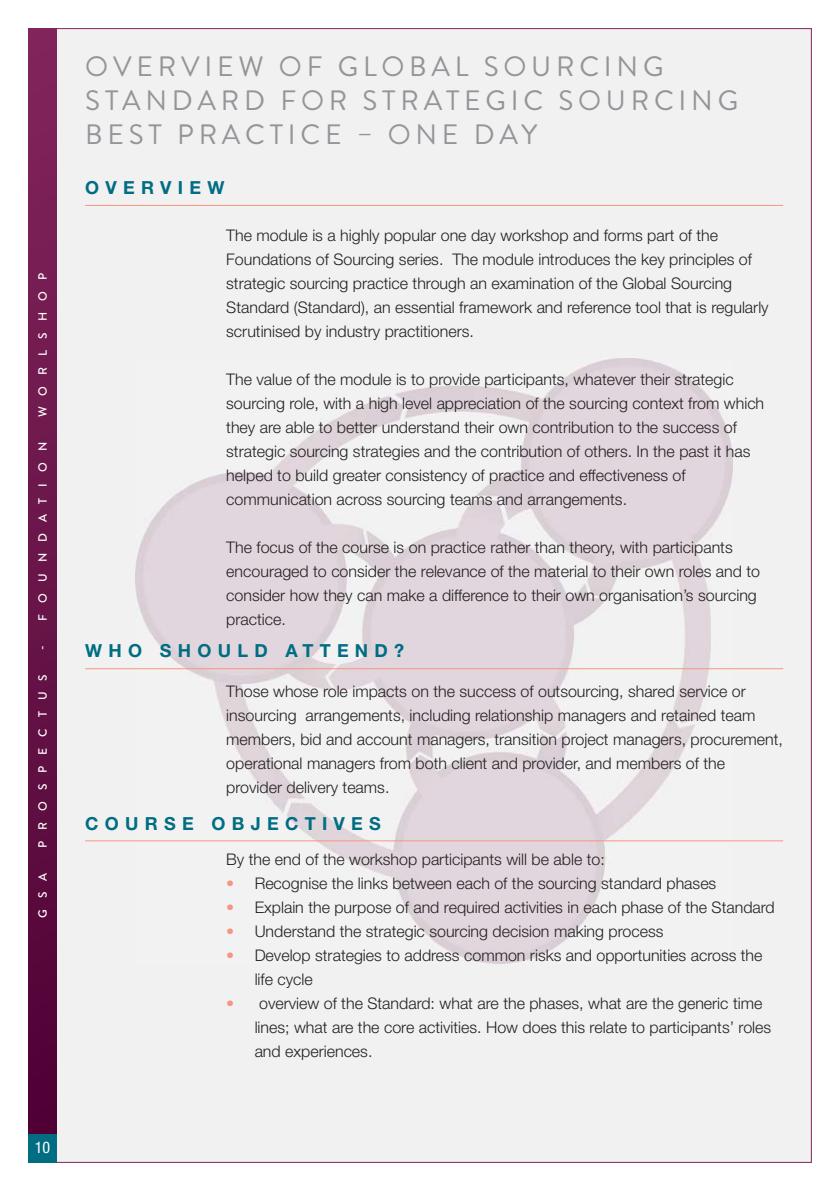
<style>
.page{position:relative;width:840px;height:1191px;background:#fff}
.page>*{position:absolute;margin:0;border:0;box-sizing:border-box;transform-origin:0 0}
.t1{font:28px/33.6px "Brandon Grotesque";letter-spacing:.17em;color:#939598}
.t2{font:700 18px "Helvetica Neue";letter-spacing:.35em;color:#006d83}
.t3{font:300 16px/24px "Helvetica Neue";color:#231f20}
.t4{font:condensed 16px "Helvetica Neue";color:#fff}
.t5{font:500 12px "Brandon Grotesque";letter-spacing:.92em;color:#fff}
.s1{color:#f69680}
</style>
<div class="page">
<div style="left:57px;top:30px;width:752px;height:1130px;background:#f1f1f2"></div>
<img style="left:136px;top:359px;width:596px;height:604px">
<div style="left:28px;top:28px;width:29px;height:1134px;background:linear-gradient(to bottom,#82265c,#4e0134)"></div>
<div style="left:28px;top:1134px;width:29px;height:28px;background:#006d83"></div>
<hr style="left:85px;top:205px;width:697px;height:1px;background:#f69680">
<hr style="left:85px;top:840px;width:697px;height:1px;background:#f69680">
<hr style="left:85px;top:668px;width:697px;height:1px;background:#f69680">
<p class="t5" style="left:36px;top:417px;width:146px;rotate:-90deg">WORLSHOP</p>
<p class="t5" style="left:36px;top:649px;width:209px;rotate:-90deg">- FOUNDATION</p>
<p class="t5" style="left:36px;top:848px;width:176px;rotate:-90deg">PROSPECTUS</p>
<p class="t5" style="left:36px;top:918px;width:47px;rotate:-90deg">GSA</p>
<p class="t4" style="left:35px;top:1141px;width:17px">10</p>
<h1 class="t1" style="left:85px;top:50px;width:654px">OVERVIEW OF GLOBAL SOURCING<br>STANDARD FOR STRATEGIC SOURCING<br>BEST PRACTICE – ONE DAY</h1>
<p class="t2" style="left:85px;top:181px;width:141px">OVERVIEW</p>
<p class="t3" style="left:226px;top:225px;width:543px">The module is a highly popular one day workshop and forms part of the Foundations of Sourcing series. The module introduces the key principles of strategic sourcing practice through an examination of the Global Sourcing Standard (Standard), an essential framework and reference tool that is regularly scrutinised by industry practitioners.</p>
<p class="t3" style="left:226px;top:369px;width:539px">The value of the module is to provide participants, whatever their strategic sourcing role, with a high level appreciation of the sourcing context from which they are able to better understand their own contribution to the success of strategic sourcing strategies and the contribution of others. In the past it has helped to build greater consistency of practice and effectiveness of communication across sourcing teams and arrangements.</p>
<p class="t3" style="left:226px;top:537px;width:535px">The focus of the course is on practice rather than theory, with participants encouraged to consider the relevance of the material to their own roles and to consider how they can make a difference to their own organisation’s sourcing practice.</p>
<p class="t2" style="left:85px;top:644px;width:320px">WHO SHOULD ATTEND?</p>
<p class="t3" style="left:226px;top:681px;width:558px">Those whose role impacts on the success of outsourcing, shared service or insourcing arrangements, including relationship managers and retained team members, bid and account managers, transition project managers, procurement, operational managers from both client and provider, and members of the provider delivery teams.</p>
<p class="t2" style="left:85px;top:816px;width:297px">COURSE OBJECTIVES</p>
<p class="t3" style="left:226px;top:849px;width:380px">By the end of the workshop participants will be able to:</p>
<p class="t3" style="left:226px;top:873px;width:491px"><span class="s1">•</span> Recognise the links between each of the sourcing standard phases</p>
<p class="t3" style="left:226px;top:897px;width:549px"><span class="s1">•</span> Explain the purpose of and required activities in each phase of the Standard</p>
<p class="t3" style="left:226px;top:921px;width:438px"><span class="s1">•</span> Understand the strategic sourcing decision making process</p>
<p class="t3" style="left:254px;top:945px;width:509px;text-indent:-28px"><span class="s1">•</span> Develop strategies to address common risks and opportunities across the life cycle</p>
<p class="t3" style="left:254px;top:993px;width:518px;text-indent:-28px"><span class="s1">•</span> overview of the Standard: what are the phases, what are the generic time lines; what are the core activities. How does this relate to participants’ roles and experiences.</p>
</div>
